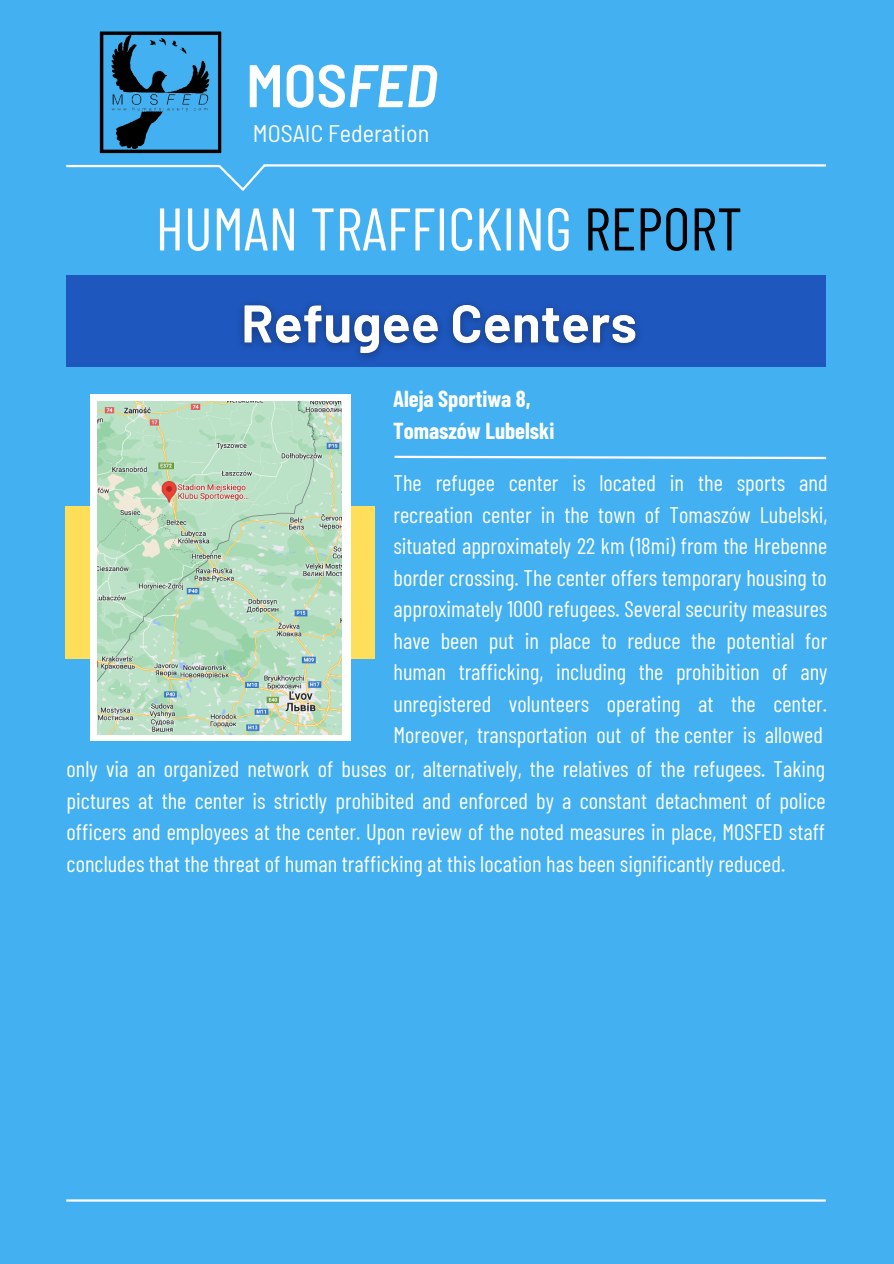
<style>
.page{position:relative;width:894px;height:1264px;background:#fff}
.page>*{position:absolute;margin:0;border:0;box-sizing:border-box;transform-origin:0 0}
.t1{font:60px "Barlow Condensed";color:#fefefe}
.t2{font:600 semi-condensed 60px "Barlow";color:#fefefe}
.t3{font:semi-condensed 24px "Barlow";color:#fefefe}
.t4{font:700 22.65px "Barlow Condensed";color:#fefefe}
.t5{font:22.5px/31.5px "Barlow Condensed";color:#fefefe;text-align:justify}
.s1{font-style:italic}
.s2{color:#000}
</style>
<div class="page">
<div style="left:0;top:0;width:893px;height:1263px;background:#43b0f1"></div>
<img style="left:66px;top:31px;width:206px;height:137px">
<hr style="left:66px;top:165px;width:153px;height:2px;background:#fefefe">
<hr style="left:264px;top:164px;width:561px;height:2px;background:#fefefe">
<svg style="left:216px;top:162px;width:52px;height:29px"></svg>
<hr style="left:66px;top:1199px;width:759px;height:2px;background:#fefefe">
<div style="left:66px;top:275px;width:759px;height:92px;background:#1e57be"></div>
<svg style="left:394px;top:455px;width:433px;height:5px"></svg>
<div style="left:65px;top:506px;width:309px;height:152px;background:#ffde59"></div>
<div style="left:90px;top:393px;width:260px;height:347px;background:#fefefe"></div>
<img style="left:97px;top:401px;width:244px;height:333px">
<img style="left:240px;top:303px;width:398px;height:55px">
<p class="t2" style="left:246px;top:47px;width:193px">MOS<span class="s1">FED</span></p>
<p class="t3" style="left:253px;top:118px;width:178px">MOSAIC Federation</p>
<p class="t1" style="left:155px;top:190px;width:588px">HUMAN TRAFFICKING <span class="s2">REPORT</span></p>
<p class="t4" style="left:393px;top:384px;width:139px">Aleja Sportiwa 8,</p>
<p class="t4" style="left:393px;top:416px;width:163px">Tomaszów Lubelski</p>
<p class="t5" style="left:393px;top:466px;width:435px">The refugee center is located in the sports and recreation center in the town of Tomaszów Lubelski, situated approximately 22 km (18mi) from the Hrebenne border crossing. The center offers temporary housing to approximately 1000 refugees. Several security measures have been put in place to reduce the potential for human trafficking, including the prohibition of any unregistered volunteers operating at the center.<br>Moreover, transportation out of the center is allowed</p>
<p class="t5" style="left:67px;top:752px;width:760px">only via an organized network of buses or, alternatively, the relatives of the refugees. Taking pictures at the center is strictly prohibited and enforced by a constant detachment of police officers and employees at the center. Upon review of the noted measures in place, MOSFED staff concludes that the threat of human trafficking at this location has been significantly reduced.</p>
</div>
